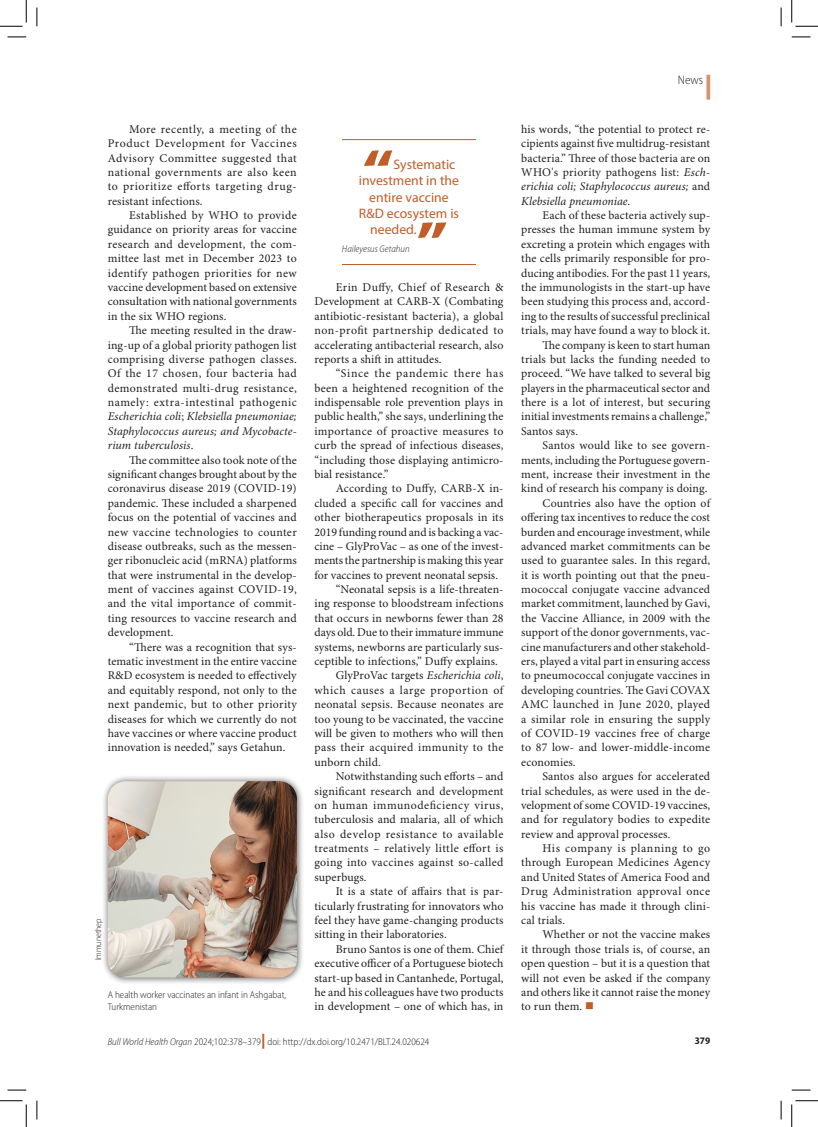
<style>
.page{position:relative;width:818px;height:1127px;background:#fff}
.page>*{position:absolute;margin:0;border:0;box-sizing:border-box;transform-origin:0 0}
.Pull_Quote{font:900 53.12px "Myriad Pro";color:#c15d28;scale:1.18 1}
.Pull_Quote-2{font:13.75px "Myriad Pro";color:#c15d28}
.Section_Title{font:300 semi-condensed 12.5px "Myriad Pro";color:#231f20}
.Para_Ind{font:11.88px/14.4px "Minion Pro";letter-spacing:.01em;color:#231f20;text-align:justify}
.News_Fig_Capt{font:300 semi-condensed 10px/12.5px "Myriad Pro";color:#231f20}
.t1{font:700 semi-condensed 10px "Myriad Pro";color:#231f20}
.Pull_Quote_Auth{font:italic 300 semi-condensed 9.75px "Myriad Pro";letter-spacing:.005em;color:#231f20}
.Fig_Credit{font:300 semi-condensed 8.75px "Myriad Pro";color:#231f20}
.s1{font-style:italic}
.s2{color:#c15d28}
.s3{font-weight:900;font-stretch:normal;font-size:15px;color:#c15d28}
</style>
<div class="page">
<svg style="left:706px;top:75px;width:4px;height:25px"></svg>
<hr style="left:342px;top:139px;width:134px;height:1px;background:#c15d28">
<hr style="left:342px;top:264px;width:134px;height:1px;background:#c15d28">
<div style="left:101px;top:774px;width:204px;height:210px;background:#231f20;opacity:.75"></div>
<img style="left:108px;top:781px;width:189px;height:196px">
<svg style="left:8px;top:36px;width:18px;height:2px"></svg>
<svg style="left:792px;top:36px;width:18px;height:2px"></svg>
<svg style="left:8px;top:1089px;width:18px;height:1px"></svg>
<svg style="left:792px;top:1089px;width:18px;height:1px"></svg>
<svg style="left:36px;top:8px;width:2px;height:18px"></svg>
<svg style="left:36px;top:1100px;width:2px;height:19px"></svg>
<svg style="left:781px;top:8px;width:1px;height:18px"></svg>
<svg style="left:781px;top:1100px;width:1px;height:19px"></svg>
<svg style="left:0;top:0;width:27px;height:27px"></svg>
<svg style="left:0;top:1100px;width:27px;height:26px"></svg>
<svg style="left:791px;top:0;width:27px;height:27px"></svg>
<svg style="left:791px;top:1100px;width:27px;height:26px"></svg>
<p class="Para_Ind" style="left:108px;top:122px;width:190px;text-indent:21px">More recently, a meeting of the Product Development for Vaccines Advisory Committee suggested that national governments are also keen to prioritize efforts targeting drug&shy;resistant infections.</p>
<p class="Para_Ind" style="left:108px;top:208px;width:190px;text-indent:21px">Established by WHO to provide guidance on priority areas for vaccine research and development, the com&shy;mittee last met in December 2023 to identify pathogen priorities for new vaccine development based on extensive consultation with national governments in the six WHO regions.</p>
<p class="Para_Ind" style="left:108px;top:323px;width:190px;text-indent:21px">The meeting resulted in the draw&shy;ing-up of a global priority pathogen list comprising diverse pathogen classes.<br>Of the 17 chosen, four bacteria had demonstrated multi-drug resistance, namely: extra-intestinal pathogenic <span class="s1">Escherichia coli</span>; <span class="s1">Klebsiella pneumoniae; Staphylococcus aureus; and Mycobacte&shy;rium tuberculosis</span>.</p>
<p class="Para_Ind" style="left:108px;top:453px;width:190px;text-indent:21px">The committee also took note of the significant changes brought about by the coronavirus disease 2019 (COVID-19) pandemic. These included a sharpened focus on the potential of vaccines and new vaccine technologies to counter disease outbreaks, such as the messen&shy;ger ribonucleic acid (mRNA) platforms that were instrumental in the develop&shy;ment of vaccines against COVID-19, and the vital importance of commit&shy;ting resources to vaccine research and development.</p>
<p class="Para_Ind" style="left:108px;top:640px;width:191px;text-indent:21px">“There was a recognition that sys&shy;tematic investment in the entire vaccine R&amp;D ecosystem is needed to effectively and equitably respond, not only to the next pandemic, but to other priority diseases for which we currently do not have vaccines or where vaccine product innovation is needed,” says Getahun.</p>
<p class="Fig_Credit" style="left:94px;top:960px;width:44px;rotate:-90deg">Immunethep</p>
<p class="News_Fig_Capt" style="left:108px;top:988px;width:180px">A health worker vaccinates an infant in Ashgabat,<br>Turkmenistan</p>
<p class="Pull_Quote" style="left:362px;top:139px;width:28px">“</p>
<p class="Pull_Quote-2" style="left:394px;top:156px;width:63px">Systematic</p>
<p class="Pull_Quote-2" style="left:359px;top:172px;width:102px">investment in the</p>
<p class="Pull_Quote-2" style="left:369px;top:188px;width:81px">entire vaccine</p>
<p class="Pull_Quote-2" style="left:359px;top:205px;width:101px">R&amp;D ecosystem is</p>
<p class="Pull_Quote-2" style="left:370px;top:221px;width:48px">needed.</p>
<p class="Pull_Quote_Auth" style="left:342px;top:243px;width:69px">Haileyesus Getahun</p>
<p class="Pull_Quote" style="left:417px;top:211px;width:28px">”</p>
<p class="Para_Ind" style="left:314px;top:280px;width:190px;text-indent:21px">Erin Duffy, Chief of Research &amp; Development at CARB-X (Combating antibiotic-resistant bacteria), a global non-profit partnership dedicated to accelerating antibacterial research, also reports a shift in attitudes.</p>
<p class="Para_Ind" style="left:314px;top:367px;width:190px;text-indent:21px">“Since the pandemic there has been a heightened recognition of the indispensable role prevention plays in public health,” she says, underlining the importance of proactive measures to curb the spread of infectious diseases, “including those displaying antimicro&shy;bial resistance.”</p>
<p class="Para_Ind" style="left:314px;top:482px;width:191px;text-indent:21px">According to Duffy, CARB-X in&shy;cluded a specific call for vaccines and other biotherapeutics proposals in its 2019 funding round and is backing a vac&shy;cine – GlyProVac – as one of the invest&shy;ments the partnership is making this year for vaccines to prevent neonatal sepsis.</p>
<p class="Para_Ind" style="left:314px;top:582px;width:191px;text-indent:21px">“Neonatal sepsis is a life-threaten&shy;ing response to bloodstream infections that occurs in newborns fewer than 28 days old. Due to their immature immune systems, newborns are particularly sus&shy;ceptible to infections,” Duffy explains.</p>
<p class="Para_Ind" style="left:314px;top:668px;width:191px;text-indent:21px">GlyProVac targets <span class="s1">Escherichia coli</span>, which causes a large proportion of neonatal sepsis. Because neonates are too young to be vaccinated, the vaccine will be given to mothers who will then pass their acquired immunity to the unborn child.</p>
<p class="Para_Ind" style="left:314px;top:769px;width:190px;text-indent:21px">Notwithstanding such efforts – and significant research and development on human immunodeficiency virus, tuberculosis and malaria, all of which also develop resistance to available treatments – relatively little effort is going into vaccines against so-called superbugs.</p>
<p class="Para_Ind" style="left:314px;top:884px;width:190px;text-indent:21px">It is a state of affairs that is par&shy;ticularly frustrating for innovators who feel they have game-changing products sitting in their laboratories.</p>
<p class="Para_Ind" style="left:314px;top:942px;width:190px;text-indent:21px">Bruno Santos is one of them. Chief executive officer of a Portuguese biotech start-up based in Cantanhede, Portugal, he and his colleagues have two products in development – one of which has, in</p>
<p class="Section_Title" style="left:678px;top:73px;width:27px">News</p>
<p class="Para_Ind" style="left:521px;top:122px;width:190px">his words, “the potential to protect re&shy;cipients against five multidrug-resistant bacteria.” Three of those bacteria are on WHO's priority pathogens list: <span class="s1">Esch&shy;erichia coli; Staphylococcus aureus;</span> and <span class="s1">Klebsiella pneumoniae.</span></p>
<p class="Para_Ind" style="left:521px;top:208px;width:190px;text-indent:21px">Each of these bacteria actively sup&shy;presses the human immune system by excreting a protein which engages with the cells primarily responsible for pro&shy;ducing antibodies. For the past 11 years, the immunologists in the start-up have been studying this process and, accord&shy;ing to the results of successful preclinical trials, may have found a way to block it.</p>
<p class="Para_Ind" style="left:521px;top:338px;width:191px;text-indent:21px">The company is keen to start human trials but lacks the funding needed to proceed. “We have talked to several big players in the pharmaceutical sector and there is a lot of interest, but securing initial investments remains a challenge,” Santos says.</p>
<p class="Para_Ind" style="left:521px;top:438px;width:190px;text-indent:21px">Santos would like to see govern&shy;ments, including the Portuguese govern&shy;ment, increase their investment in the kind of research his company is doing.</p>
<p class="Para_Ind" style="left:521px;top:496px;width:191px;text-indent:21px">Countries also have the option of offering tax incentives to reduce the cost burden and encourage investment, while advanced market commitments can be used to guarantee sales. In this regard, it is worth pointing out that the pneu&shy;mococcal conjugate vaccine advanced market commitment, launched by Gavi, the Vaccine Alliance, in 2009 with the support of the donor governments, vac&shy;cine manufacturers and other stakehold&shy;ers, played a vital part in ensuring access to pneumococcal conjugate vaccines in developing countries. The Gavi COVAX AMC launched in June 2020, played a similar role in ensuring the supply of COVID-19 vaccines free of charge to 87 low- and lower-middle-income economies.</p>
<p class="Para_Ind" style="left:521px;top:769px;width:190px;text-indent:21px">Santos also argues for accelerated trial schedules, as were used in the de&shy;velopment of some COVID-19 vaccines, and for regulatory bodies to expedite review and approval processes.</p>
<p class="Para_Ind" style="left:521px;top:841px;width:191px;text-indent:21px">His company is planning to go through European Medicines Agency and United States of America Food and Drug Administration approval once his vaccine has made it through clini&shy;cal trials.</p>
<p class="Para_Ind" style="left:521px;top:927px;width:191px;text-indent:21px">Whether or not the vaccine makes it through those trials is, of course, an open question – but it is a question that will not even be asked if the company and others like it cannot raise the money to run them. <span class="s2">■</span></p>
<p class="News_Fig_Capt" style="left:108px;top:1034px;width:323px"><span class="s1">Bull World Health Organ</span> 2024;102:378–379<span class="s3">|</span> doi: http://dx.doi.org/10.2471/BLT.24.020624</p>
<p class="t1" style="left:695px;top:1035px;width:17px">379</p>
</div>
